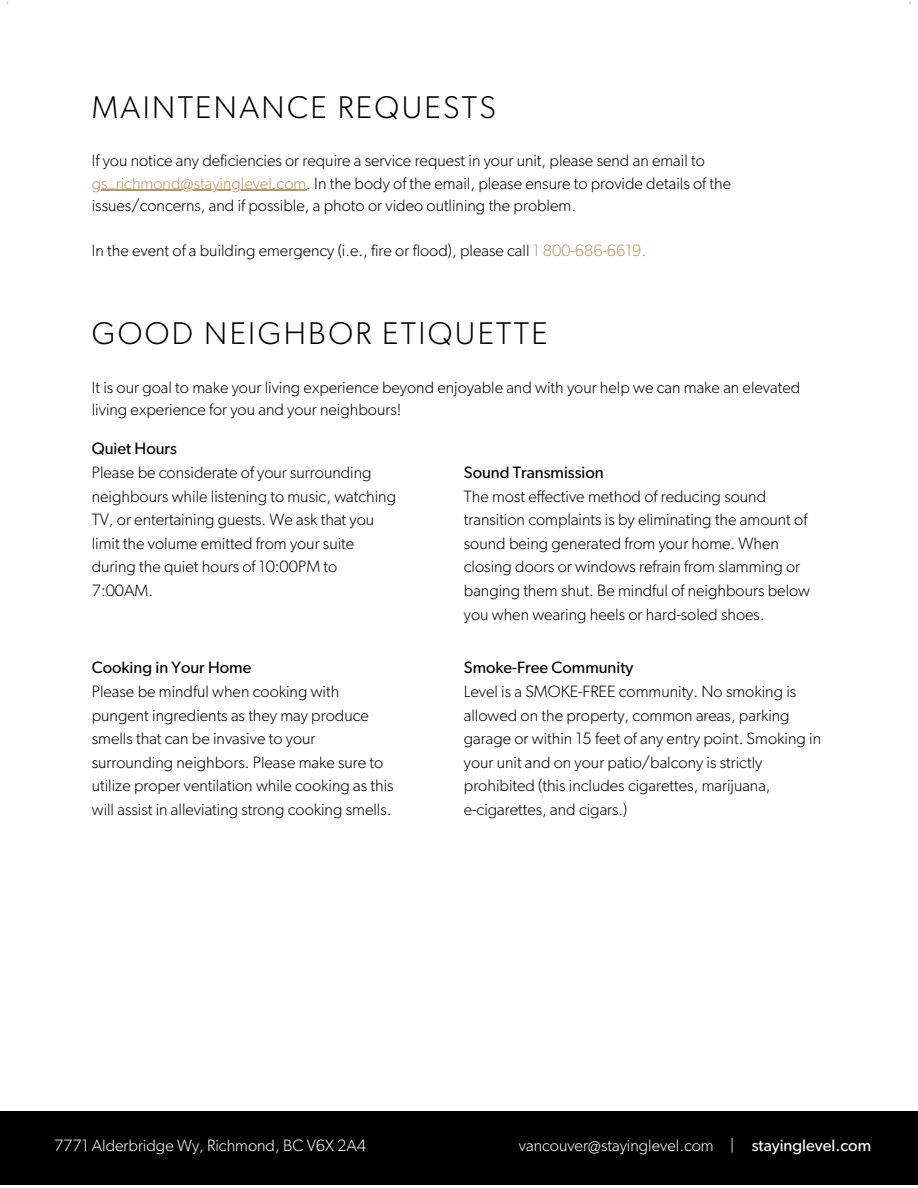
<style>
.page{position:relative;width:918px;height:1188px;background:#fff}
.page>*{position:absolute;margin:0;border:0;box-sizing:border-box;transform-origin:0 0}
.t1{font:300 31.5px "Gibson";letter-spacing:.075em;color:#000}
.t2{font:300 16.5px/23.7px "Gibson";color:#000}
.t3{font:16.5px "Gibson";color:#000}
.t4{font:300 16.5px "Gibson";color:#fff}
.t5{font:16.5px "Gibson";color:#fff}
.s1{color:#c2925e}
.s2{color:#ff66c4}
</style>
<div class="page">
<hr style="left:92px;top:190px;width:214px;height:1px;background:#c2925e">
<div style="left:0;top:1112px;width:918px;height:73px;background:#000"></div>
<p class="t1" style="left:92px;top:93px;width:406px">MAINTENANCE REQUESTS</p>
<h1 class="t2" style="left:92px;top:150px;width:615px">If you notice any deficiencies or require a service request in your unit, please send an email to</h1>
<p class="t2" style="left:92px;top:173px;width:641px;line-height:22.5px"><span class="s1">gs_richmond@stayinglevel.com</span>. In the body of the email, please ensure to provide details of the issues/concerns, and if possible, a photo or video outlining the problem.</p>
<p class="t2" style="left:92px;top:240px;width:556px">In the event of a building emergency (i.e., fire or flood), please call <span class="s1">1 800-686-6619</span><span class="s2">.</span></p>
<p class="t1" style="left:92px;top:320px;width:457px">GOOD NEIGHBOR ETIQUETTE</p>
<p class="t2" style="left:92px;top:377px;width:710px;line-height:22.5px">It is our goal to make your living experience beyond enjoyable and with your help we can make an elevated living experience for you and your neighbours!</p>
<p class="t3" style="left:92px;top:441px;width:87px">Quiet Hours</p>
<p class="t2" style="left:92px;top:462px;width:306px">Please be considerate of your surrounding neighbours while listening to music, watching TV, or entertaining guests. We ask that you limit the volume emitted from your suite during the quiet hours of 10:00PM to 7:00AM.</p>
<p class="t3" style="left:464px;top:465px;width:141px">Sound Transmission</p>
<p class="t2" style="left:464px;top:485px;width:348px">The most effective method of reducing sound transition complaints is by eliminating the amount of sound being generated from your home. When closing doors or windows refrain from slamming or banging them shut. Be mindful of neighbours below you when wearing heels or hard-soled shoes.</p>
<p class="t3" style="left:92px;top:660px;width:161px">Cooking in Your Home</p>
<p class="t2" style="left:92px;top:680px;width:303px">Please be mindful when cooking with pungent ingredients as they may produce smells that can be invasive to your surrounding neighbors. Please make sure to utilize proper ventilation while cooking as this will assist in alleviating strong cooking smells.</p>
<p class="t3" style="left:464px;top:660px;width:171px">Smoke-Free Community</p>
<p class="t2" style="left:464px;top:680px;width:359px">Level is a SMOKE-FREE community. No smoking is allowed on the property, common areas, parking garage or within 15 feet of any entry point. Smoking in your unit and on your patio/balcony is strictly prohibited (this includes cigarettes, marijuana,</p>
<p class="t2" style="left:464px;top:799px;width:165px">e-cigarettes, and cigars.)</p>
<h1 class="t4" style="left:54px;top:1138px;width:314px">7771 Alderbridge Wy, Richmond, BC V6X 2A4</h1>
<p class="t4" style="left:519px;top:1138px;width:217px">vancouver@stayinglevel.com |</p>
<p class="t5" style="left:752px;top:1138px;width:121px">stayinglevel.com</p>
</div>
